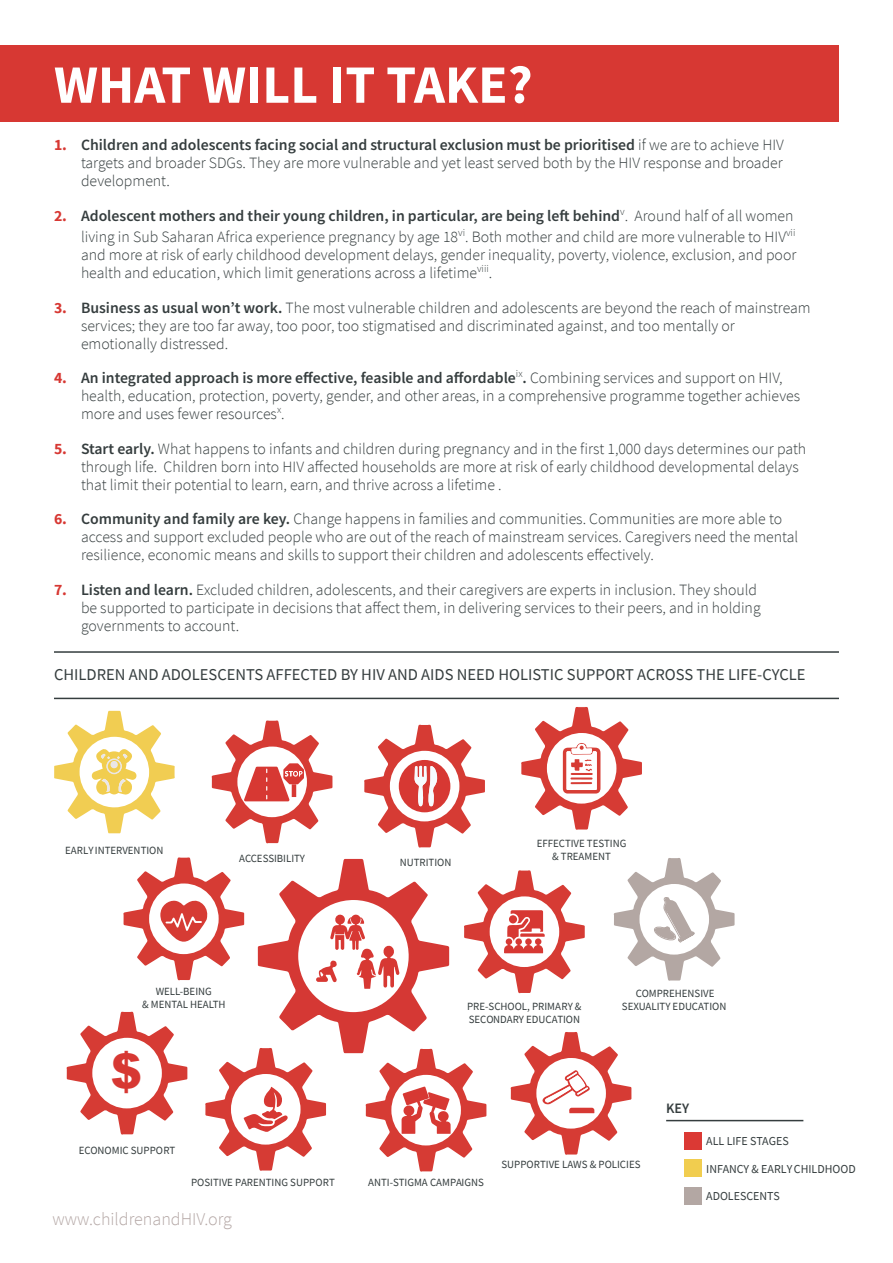
<style>
.page{position:relative;width:893px;height:1263px;background:#fff}
.page>*{position:absolute;margin:0;border:0;box-sizing:border-box;transform-origin:0 0}
.t1{font:700 54px "Source Sans Pro";color:#fff}
.t2{font:900 47.55px "Arial";color:#d73833}
.t3{font:300 18px "Source Sans Pro";color:#b4a7a5}
.t4{font:16.5px "Source Sans Pro";color:#353d3e}
.t5{font:300 15.75px/18px "Source Sans Pro";color:#353d3e}
.t6{font:600 14.4px "Source Sans Pro";color:#353d3e}
.t7{font:12.15px "Source Sans Pro";color:#353d3e}
.t8{font:10.95px/13.2px "Source Sans Pro";color:#353d3e;text-align:center}
.s1{font-weight:700;color:#d73833}
.s2{font-weight:600}
</style>
<div class="page">
<div style="left:0;top:45px;width:839px;height:77px;background:#d73833"></div>
<hr style="left:54px;top:698px;width:785px;height:1px;background:#353d3e">
<hr style="left:54px;top:651px;width:785px;height:2px;background:#353d3e">
<svg style="left:521px;top:707px;width:121px;height:123px"></svg>
<svg style="left:54px;top:711px;width:121px;height:123px"></svg>
<svg style="left:364px;top:725px;width:121px;height:122px"></svg>
<svg style="left:212px;top:720px;width:120px;height:123px"></svg>
<svg style="left:67px;top:857px;width:668px;height:314px"></svg>
<div style="left:684px;top:1132px;width:18px;height:18px;background:#db3934"></div>
<div style="left:684px;top:1159px;width:18px;height:18px;background:#f1cd4f"></div>
<div style="left:684px;top:1187px;width:18px;height:18px;background:#b3a7a3"></div>
<hr style="left:666px;top:1120px;width:137px;height:1px;background:#353d3e">
<p class="t1" style="left:54px;top:48px;width:480px">WHAT WILL IT TAKE?</p>
<p class="t5" style="left:81px;top:136px;width:704px;text-align:justify;text-indent:-27px"><span class="s1">1.</span> <span class="s2">Children and adolescents facing social and structural exclusion must be prioritised</span> if we are to achieve HIV targets and broader SDGs. They are more vulnerable and yet least served both by the HIV response and broader development.</p>
<p class="t5" style="left:54px;top:205px;width:743px;line-height:21.6px;text-align:right"><span class="s1">2.</span> <span class="s2">Adolescent mothers and their young children, in particular, are being left behind</span><sup>v</sup>. Around half of all women living in Sub Saharan Africa experience pregnancy by age 18<sup>vi</sup>. Both mother and child are more vulnerable to HIV<sup>vii</sup></p>
<p class="t5" style="left:81px;top:246px;width:717px">and more at risk of early childhood development delays, gender inequality, poverty, violence, exclusion, and poor health and education, which limit generations across a lifetime<sup>viii</sup>.</p>
<p class="t5" style="left:81px;top:299px;width:731px;text-indent:-27px"><span class="s1">3.</span> <span class="s2">Business as usual won’t work.</span> The most vulnerable children and adolescents are beyond the reach of mainstream services; they are too far away, too poor, too stigmatised and discriminated against, and too mentally or emotionally distressed.</p>
<p class="t5" style="left:81px;top:369px;width:721px;text-indent:-27px"><span class="s1">4.</span> <span class="s2">An integrated approach is more effective, feasible and affordable</span><sup>ix</sup><span class="s2">.</span> Combining services and support on HIV, health, education, protection, poverty, gender, and other areas, in a comprehensive programme together achieves more and uses fewer resources<sup>x</sup>.</p>
<p class="t5" style="left:81px;top:440px;width:727px;text-indent:-27px"><span class="s1">5.</span> <span class="s2">Start early.</span> What happens to infants and children during pregnancy and in the first 1,000 days determines our path through life. Children born into HIV affected households are more at risk of early childhood developmental delays that limit their potential to learn, earn, and thrive across a lifetime .</p>
<p class="t5" style="left:81px;top:510px;width:719px;text-indent:-27px"><span class="s1">6.</span> <span class="s2">Community and family are key.</span> Change happens in families and communities. Communities are more able to access and support excluded people who are out of the reach of mainstream services. Caregivers need the mental resilience, economic means and skills to support their children and adolescents effectively.</p>
<p class="t5" style="left:81px;top:581px;width:681px;text-indent:-27px"><span class="s1">7.</span> <span class="s2">Listen and learn.</span> Excluded children, adolescents, and their caregivers are experts in inclusion. They should be supported to participate in decisions that affect them, in delivering services to their peers, and in holding governments to account.</p>
<p class="t4" style="left:54px;top:664px;width:753px">CHILDREN AND ADOLESCENTS AFFECTED BY HIV AND AIDS NEED HOLISTIC SUPPORT ACROSS THE LIFE-CYCLE</p>
<p class="t8" style="left:65px;top:843px;width:100px">EARLY INTERVENTION</p>
<p class="t8" style="left:239px;top:852px;width:67px">ACCESSIBILITY</p>
<p class="t8" style="left:400px;top:856px;width:53px">NUTRITION</p>
<p class="t8" style="left:537px;top:836px;width:91px">EFFECTIVE TESTING &amp; TREAMENT</p>
<p class="t8" style="left:142px;top:985px;width:85px">WELL-BEING<br>&amp; MENTAL HEALTH</p>
<h2 class="t2" style="left:111px;top:1036px;width:33px">$</h2>
<p class="t8" style="left:79px;top:1144px;width:98px">ECONOMIC SUPPORT</p>
<p class="t8" style="left:191px;top:1175px;width:145px">POSITIVE PARENTING SUPPORT</p>
<p class="t3" style="left:52px;top:1207px;width:181px">www.childrenandHIV.org</p>
<p class="t8" style="left:636px;top:986px;width:80px">COMPREHENSIVE</p>
<p class="t8" style="left:467px;top:1000px;width:116px">PRE-SCHOOL, PRIMARY &amp;</p>
<p class="t8" style="left:622px;top:999px;width:106px">SEXUALITY EDUCATION</p>
<p class="t8" style="left:469px;top:1013px;width:113px">SECONDARY EDUCATION</p>
<p class="t8" style="left:368px;top:1176px;width:117px">ANTI-STIGMA CAMPAIGNS</p>
<p class="t8" style="left:501px;top:1158px;width:140px">SUPPORTIVE LAWS &amp; POLICIES</p>
<p class="t6" style="left:666px;top:1099px;width:25px">KEY</p>
<p class="t7" style="left:706px;top:1133px;width:84px">ALL LIFE STAGES</p>
<p class="t7" style="left:706px;top:1161px;width:151px">INFANCY &amp; EARLY CHILDHOOD</p>
<p class="t7" style="left:706px;top:1188px;width:75px">ADOLESCENTS</p>
</div>
